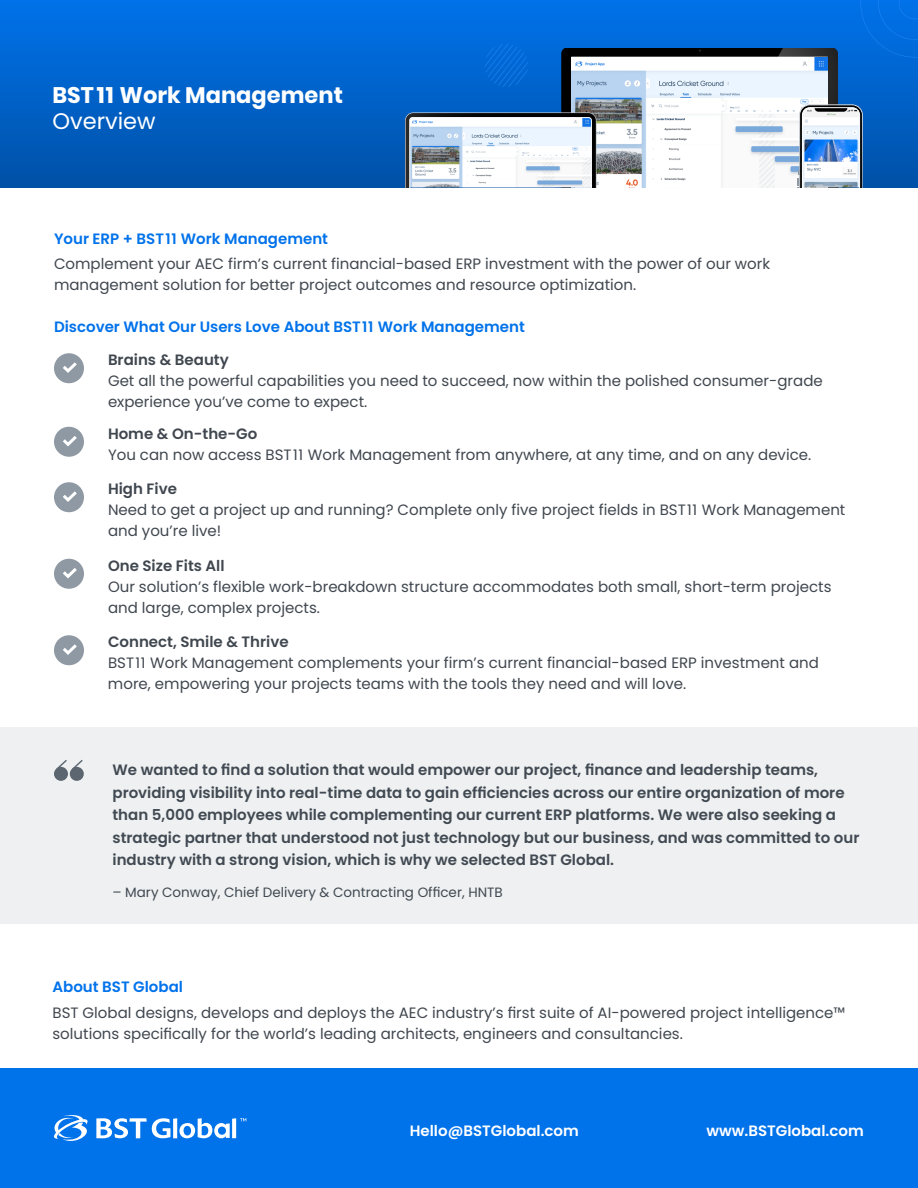
<style>
.page{position:relative;width:918px;height:1188px;background:#fff}
.page>*{position:absolute;margin:0;border:0;box-sizing:border-box;transform-origin:0 0}
.t1{font:700 22.5px "Poppins";color:#fff}
.t2{font:22.5px "Poppins";color:#fff}
.t3{font:15px/21px "Poppins";color:#40474f}
.t4{font:600 15px/22.5px "Poppins";color:#414952}
.t5{font:600 15px "Poppins";color:#0072ea}
.t6{font:600 15px "Poppins";color:#fff}
.t7{font:600 15px "Poppins";color:#40474f}
.t8{font:13.5px "Poppins";color:#414952}
.s1{font-weight:600;color:#0072ea}
.s2{font-weight:600;font-size:14.55px;color:#0072ea}
.s3{font-size:14.55px}
.s4{font-weight:600}
</style>
<div class="page">
<div style="left:0;top:1068px;width:918px;height:120px;background:#0072ea"></div>
<svg style="left:173px;top:1118px;width:4px;height:20px"></svg>
<svg style="left:232px;top:1118px;width:4px;height:20px"></svg>
<svg style="left:179px;top:1118px;width:51px;height:20px"></svg>
<svg style="left:240px;top:1118px;width:6px;height:3px"></svg>
<svg style="left:54px;top:1115px;width:116px;height:26px"></svg>
<div style="left:0;top:0;width:918px;height:188px;background:linear-gradient(to bottom,#0072eb,#0151a7)"></div>
<img style="left:561px;top:48px;width:277px;height:65px">
<img style="left:572px;top:58px;width:255px;height:130px">
<svg style="left:405px;top:113px;width:191px;height:75px"></svg>
<img style="left:798px;top:105px;width:65px;height:83px">
<svg style="left:861px;top:0;width:57px;height:57px;background:#006de0"></svg>
<svg style="left:484px;top:44px;width:44px;height:43px;background:#036ad7"></svg>
<div style="left:54px;top:353px;width:30px;height:30px;background:#8f99a3;border-radius:50%"></div>
<svg style="left:63px;top:362px;width:14px;height:11px"></svg>
<div style="left:54px;top:427px;width:30px;height:30px;background:#8f99a3;border-radius:50%"></div>
<svg style="left:63px;top:436px;width:14px;height:11px"></svg>
<div style="left:54px;top:482px;width:30px;height:30px;background:#8f99a3;border-radius:50%"></div>
<svg style="left:63px;top:491px;width:14px;height:11px"></svg>
<div style="left:54px;top:559px;width:30px;height:30px;background:#8f99a3;border-radius:50%"></div>
<svg style="left:63px;top:568px;width:14px;height:11px"></svg>
<div style="left:54px;top:635px;width:30px;height:30px;background:#8f99a3;border-radius:50%"></div>
<svg style="left:63px;top:644px;width:14px;height:11px"></svg>
<div style="left:0;top:728px;width:918px;height:196px;background:#eef0f1"></div>
<div style="left:55px;top:768px;width:12px;height:12px;background:#5c6670;border-radius:50%"></div>
<div style="left:54px;top:767px;width:14px;height:14px;border:1px solid #5c6670;border-radius:50%"></div>
<div style="left:71px;top:768px;width:12px;height:12px;background:#5c6670;border-radius:50%"></div>
<div style="left:70px;top:767px;width:14px;height:14px;border:1px solid #5c6670;border-radius:50%"></div>
<svg style="left:55px;top:760px;width:28px;height:11px"></svg>
<h1 class="t1" style="left:52px;top:82px;width:292px">BST 11 Work Management</h1>
<h1 class="t2" style="left:52px;top:108px;width:105px">Overview</h1>
<p class="t3" style="left:54px;top:226px;width:718px;line-height:25.5px"><span class="s1">Your ERP + BST</span><span class="s2">11</span> <span class="s1">Work Management<br></span>Complement your AEC firm’s current financial-based ERP investment with the power of our work</p>
<p class="t3" style="left:54px;top:275px;width:584px">management solution for better project outcomes and resource optimization.</p>
<p class="t5" style="left:54px;top:318px;width:472px">Discover What Our Users Love About BST<span class="s3">11</span> Work Management</p>
<p class="t7" style="left:108px;top:351px;width:122px">Brains &amp; Beauty</p>
<p class="t3" style="left:108px;top:371px;width:716px">Get all the powerful capabilities you need to succeed, now within the polished consumer-grade experience you’ve come to expect.</p>
<p class="t3" style="left:108px;top:423px;width:705px"><span class="s4">Home &amp; On-the-Go<br></span>You can now access BST<span class="s3">11</span> Work Management from anywhere, at any time, and on any device.</p>
<p class="t3" style="left:108px;top:479px;width:739px"><span class="s4">High Five<br></span>Need to get a project up and running? Complete only five project fields in BST<span class="s3">11</span> Work Management and you’re live!</p>
<p class="t7" style="left:108px;top:557px;width:118px">One Size Fits All</p>
<p class="t3" style="left:108px;top:576px;width:725px">Our solution’s flexible work-breakdown structure accommodates both small, short-term projects and large, complex projects.</p>
<p class="t3" style="left:108px;top:632px;width:712px"><span class="s4">Connect, Smile &amp; Thrive<br></span>BST<span class="s3">11</span> Work Management complements your firm’s current financial-based ERP investment and more, empowering your projects teams with the tools they need and will love.</p>
<p class="t4" style="left:112px;top:759px;width:748px">We wanted to find a solution that would empower our project, finance and leadership teams, providing visibility into real-time data to gain efficiencies across our entire organization of more than 5,000 employees while complementing our current ERP platforms. We were also seeking a strategic partner that understood not just technology but our business, and was committed to our industry with a strong vision, which is why we selected BST Global.</p>
<p class="t8" style="left:112px;top:884px;width:392px">– Mary Conway, Chief Delivery &amp; Contracting Officer, HNTB</p>
<p class="t5" style="left:52px;top:978px;width:132px">About BST Global</p>
<p class="t3" style="left:52px;top:1002px;width:794px">BST Global designs, develops and deploys the AEC industry’s first suite of AI-powered project intelligence™ solutions specifically for the world’s leading architects, engineers and consultancies.</p>
<p class="t6" style="left:410px;top:1122px;width:171px">Hello@BSTGlobal.com</p>
<p class="t6" style="left:706px;top:1122px;width:159px">www.BSTGlobal.com</p>
</div>
